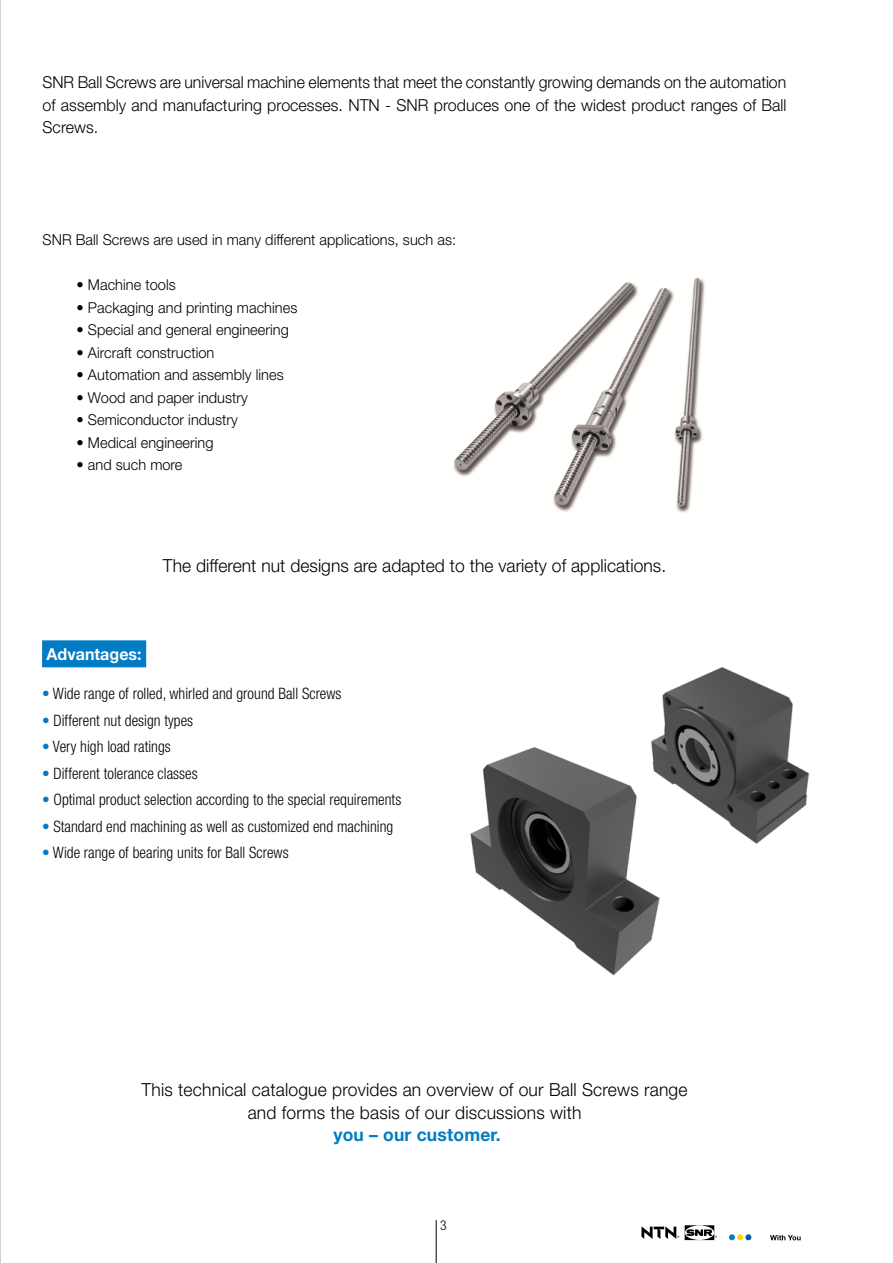
<style>
.page{position:relative;width:893px;height:1263px;background:#fff}
.page>*{position:absolute;margin:0;border:0;box-sizing:border-box;transform-origin:0 0}
.t1{font:300 18px/22.5px "Helvetica Neue LT Std";letter-spacing:.01em;color:#000;text-align:center}
.t2{font:700 18px "Helvetica Neue LT Pro";letter-spacing:.01em;color:#007bc4}
.t3{font:300 16.5px/22.5px "Helvetica Neue LT Std";letter-spacing:.005em;color:#000;text-align:justify;scale:.96 1}
.t4{font:700 16.5px "Helvetica Neue LT Pro";letter-spacing:.005em;color:#fff}
.t5{font:300 condensed 15.75px "Helvetica Neue LT Std";letter-spacing:.005em;color:#000}
.t6{font:300 15px "Helvetica Neue LT Std";letter-spacing:.005em;color:#000}
.t7{font:300 condensed 13.5px "Helvetica Neue LT Std";color:#000}
.s1{color:#007bc4}
</style>
<div class="page">
<hr style="left:436px;top:1220px;width:1px;height:43px;background:#000">
<svg style="left:729px;top:1234px;width:22px;height:6px"></svg>
<svg style="left:770px;top:1235px;width:31px;height:5px"></svg>
<svg style="left:641px;top:1226px;width:38px;height:13px"></svg>
<svg style="left:685px;top:1225px;width:32px;height:15px"></svg>
<div style="left:42px;top:640px;width:104px;height:27px;background:#007bc4"></div>
<img style="left:453px;top:277px;width:252px;height:236px">
<img style="left:470px;top:746px;width:190px;height:230px">
<img style="left:643px;top:667px;width:167px;height:189px">
<p class="t3" style="left:43px;top:71px;width:776px">SNR Ball Screws are universal machine elements that meet the constantly growing demands on the automation of assembly and manufacturing processes. NTN - SNR produces one of the widest product ranges of Ball Screws.</p>
<p class="t6" style="left:43px;top:231px;width:415px">SNR Ball Screws are used in many different applications, such as:</p>
<p class="t6" style="left:77px;top:276px;width:101px">• Machine tools</p>
<p class="t6" style="left:77px;top:298px;width:222px">• Packaging and printing machines</p>
<p class="t6" style="left:77px;top:321px;width:214px">• Special and general engineering</p>
<p class="t6" style="left:77px;top:343px;width:139px">• Aircraft construction</p>
<p class="t6" style="left:77px;top:366px;width:209px">• Automation and assembly lines</p>
<p class="t6" style="left:77px;top:388px;width:173px">• Wood and paper industry</p>
<p class="t6" style="left:77px;top:411px;width:163px">• Semiconductor industry</p>
<p class="t6" style="left:77px;top:433px;width:138px">• Medical engineering</p>
<p class="t6" style="left:77px;top:456px;width:107px">• and such more</p>
<p class="t1" style="left:163px;top:554px;width:505px">The different nut designs are adapted to the variety of applications.</p>
<p class="t4" style="left:47px;top:643px;width:97px">Advantages:</p>
<p class="t5" style="left:42px;top:684px;width:301px"><span class="s1">•</span> Wide range of rolled, whirled and ground Ball Screws</p>
<p class="t5" style="left:42px;top:711px;width:153px"><span class="s1">•</span> Different nut design types</p>
<p class="t5" style="left:42px;top:737px;width:130px"><span class="s1">•</span> Very high load ratings</p>
<p class="t5" style="left:42px;top:764px;width:157px"><span class="s1">•</span> Different tolerance classes</p>
<p class="t5" style="left:42px;top:790px;width:361px"><span class="s1">•</span> Optimal product selection according to the special requirements</p>
<p class="t5" style="left:42px;top:817px;width:353px"><span class="s1">•</span> Standard end machining as well as customized end machining</p>
<p class="t5" style="left:42px;top:843px;width:248px"><span class="s1">•</span> Wide range of bearing units for Ball Screws</p>
<p class="t1" style="left:142px;top:1078px;width:547px">This technical catalogue provides an overview of our Ball Screws range and forms the basis of our discussions with</p>
<p class="t2" style="left:333px;top:1123px;width:169px">you – our customer.</p>
<p class="t7" style="left:440px;top:1217px;width:8px">3</p>
</div>
